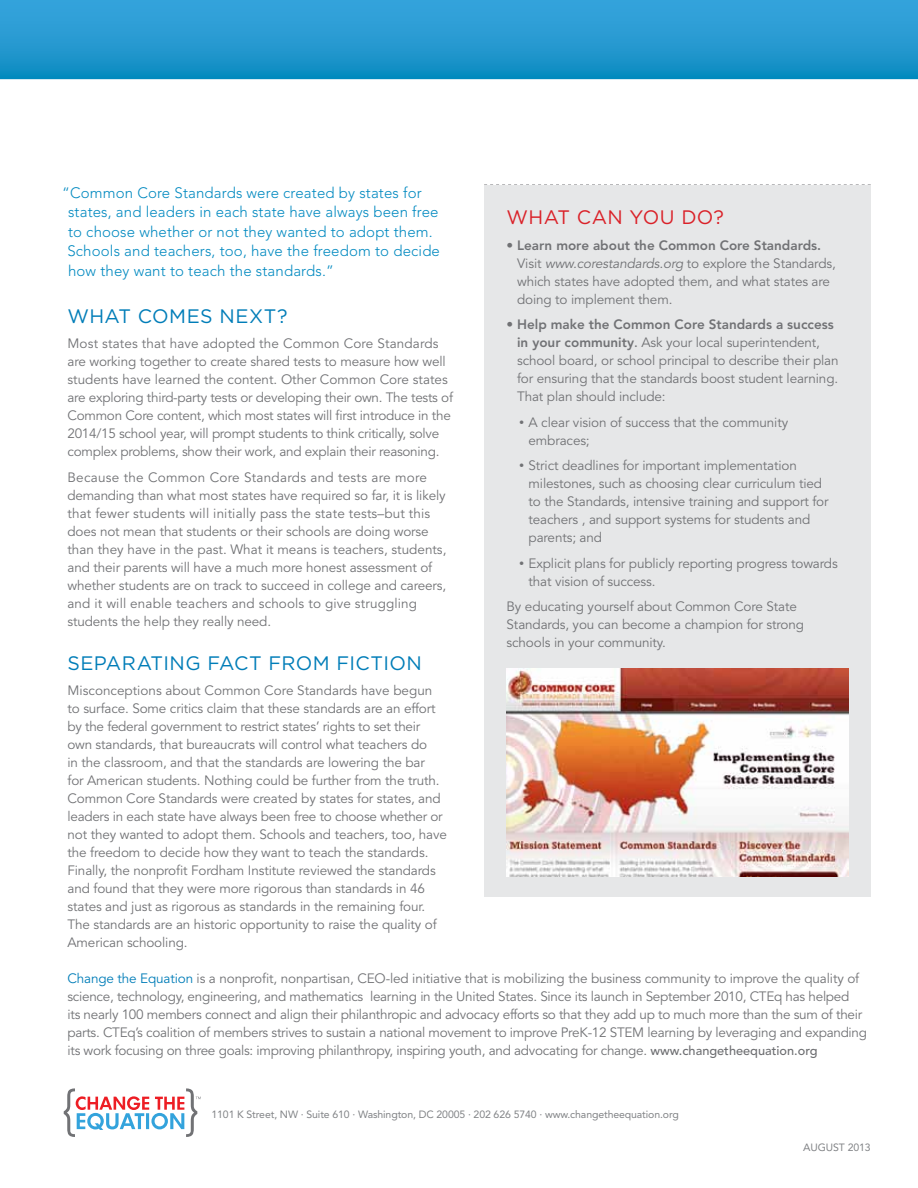
<style>
.page{position:relative;width:918px;height:1188px;background:#fff}
.page>*{position:absolute;margin:0;border:0;box-sizing:border-box;transform-origin:0 0}
.t1{font:19.5px "Gotham";letter-spacing:.02em;color:#007db8}
.t2{font:19.5px "Gotham";letter-spacing:.015em;color:#da2128}
.t3{font:300 15px/19.5px "Avenir";letter-spacing:.01em;color:#0089c0}
.t4{font:13.5px/18px "Avenir";letter-spacing:-.01em;color:#717275}
.t5{font:10.5px "Avenir";letter-spacing:-.01em;color:#808285}
.s1{font-weight:800}
.s2{font-style:italic}
.s3{font-weight:500}
.s4{font-family:"Gotham"}
.s5{color:#007db8}
.s6{font-weight:500;font-size:12.75px;color:#6d6e71}
</style>
<div class="page">
<svg style="left:64px;top:1088px;width:137px;height:49px"></svg>
<div style="left:0;top:0;width:918px;height:79px;background:linear-gradient(to bottom,#3ba6df,#0d8dc1)"></div>
<div style="left:484px;top:185px;width:387px;height:712px;background:#e6e7e8"></div>
<img style="left:507px;top:668px;width:341px;height:208px">
<p class="t3" style="left:67px;top:183px;width:374px;text-indent:-5px">“Common Core Standards were created by states for states, and leaders in each state have always been free to choose whether or not they wanted to adopt them.<br>Schools and teachers, too, have the freedom to decide how they want to teach the standards.”</p>
<h1 class="t1" style="left:68px;top:305px;width:222px">WHAT COMES NEXT?</h1>
<p class="t4" style="left:68px;top:335px;width:387px">Most states that have adopted the Common Core Standards are working together to create shared tests to measure how well students have learned the content. Other Common Core states are exploring third-party tests or developing their own. The tests of Common Core content, which most states will first introduce in the 2014/15 school year, will prompt students to think critically, solve complex problems, show their work, and explain their reasoning.</p>
<p class="t4" style="left:68px;top:469px;width:380px">Because the Common Core Standards and tests are more demanding than what most states have required so far, it is likely that fewer students will initially pass the state tests–but this does not mean that students or their schools are doing worse than they have in the past. What it means is teachers, students, and their parents will have a much more honest assessment of whether students are on track to succeed in college and careers, and it will enable teachers and schools to give struggling students the help they really need.</p>
<h1 class="t1" style="left:68px;top:652px;width:356px">SEPARATING FACT FROM FICTION</h1>
<p class="t4" style="left:68px;top:682px;width:381px">Misconceptions about Common Core Standards have begun to surface. Some critics claim that these standards are an effort by the federal government to restrict states’ rights to set their own standards, that bureaucrats will control what teachers do<br>in the classroom, and that the standards are lowering the bar<br>for American students. Nothing could be further from the truth.<br>Common Core Standards were created by states for states, and leaders in each state have always been free to choose whether or not they wanted to adopt them. Schools and teachers, too, have the freedom to decide how they want to teach the standards.<br>Finally, the nonprofit Fordham Institute reviewed the standards and found that they were more rigorous than standards in 46 states and just as rigorous as standards in the remaining four.<br>The standards are an historic opportunity to raise the quality of American schooling.</p>
<h1 class="t2" style="left:507px;top:206px;width:219px">WHAT CAN YOU DO?</h1>
<p class="t4" style="left:517px;top:236px;width:320px;text-indent:-10px">• <span class="s1">Learn more about the Common Core Standards.<br></span>Visit <span class="s2">www.corestandards.org</span> to explore the Standards, which states have adopted them, and what states are doing to implement them.</p>
<p class="t4" style="left:517px;top:316px;width:323px;text-indent:-10px">• <span class="s1">Help make the Common Core Standards a success in your community</span><span class="s3">.</span> Ask your local superintendent, school board, or school principal to describe their plan for ensuring that the standards boost student learning.<br>That plan should include:</p>
<p class="t4" style="left:529px;top:414px;width:261px;text-indent:-10px"><span class="s4">•</span> A clear vision of success that the community embraces;</p>
<p class="t4" style="left:529px;top:457px;width:302px;text-indent:-10px"><span class="s4">•</span> Strict deadlines for important implementation milestones, such as choosing clear curriculum tied to the Standards, intensive training and support for teachers , and support systems for students and parents; and</p>
<p class="t4" style="left:529px;top:555px;width:311px;text-indent:-10px"><span class="s4">•</span> Explicit plans for publicly reporting progress towards that vision of success.</p>
<p class="t4" style="left:507px;top:598px;width:299px">By educating yourself about Common Core State<br>Standards, you can become a champion for strong schools in your community.</p>
<p class="t4" style="left:68px;top:970px;width:801px"><span class="s5">Change the Equation</span> is a nonprofit, nonpartisan, CEO-led initiative that is mobilizing the business community to improve the quality of science, technology, engineering, and mathematics learning in the United States. Since its launch in September 2010, CTEq has helped<br>its nearly 100 members connect and align their philanthropic and advocacy efforts so that they add up to much more than the sum of their parts. CTEq’s coalition of members strives to sustain a national movement to improve PreK-12 STEM learning by leveraging and expanding its work focusing on three goals: improving philanthropy, inspiring youth, and advocating for change. <span class="s6">www.changetheequation.org</span></p>
<p class="t5" style="left:212px;top:1109px;width:469px">1101 K Street, NW · Suite 610 · Washington, DC 20005 · 202 626 5740 · www.changetheequation.org</p>
<p class="t5" style="left:803px;top:1141px;width:69px">AUGUST 2013</p>
</div>
